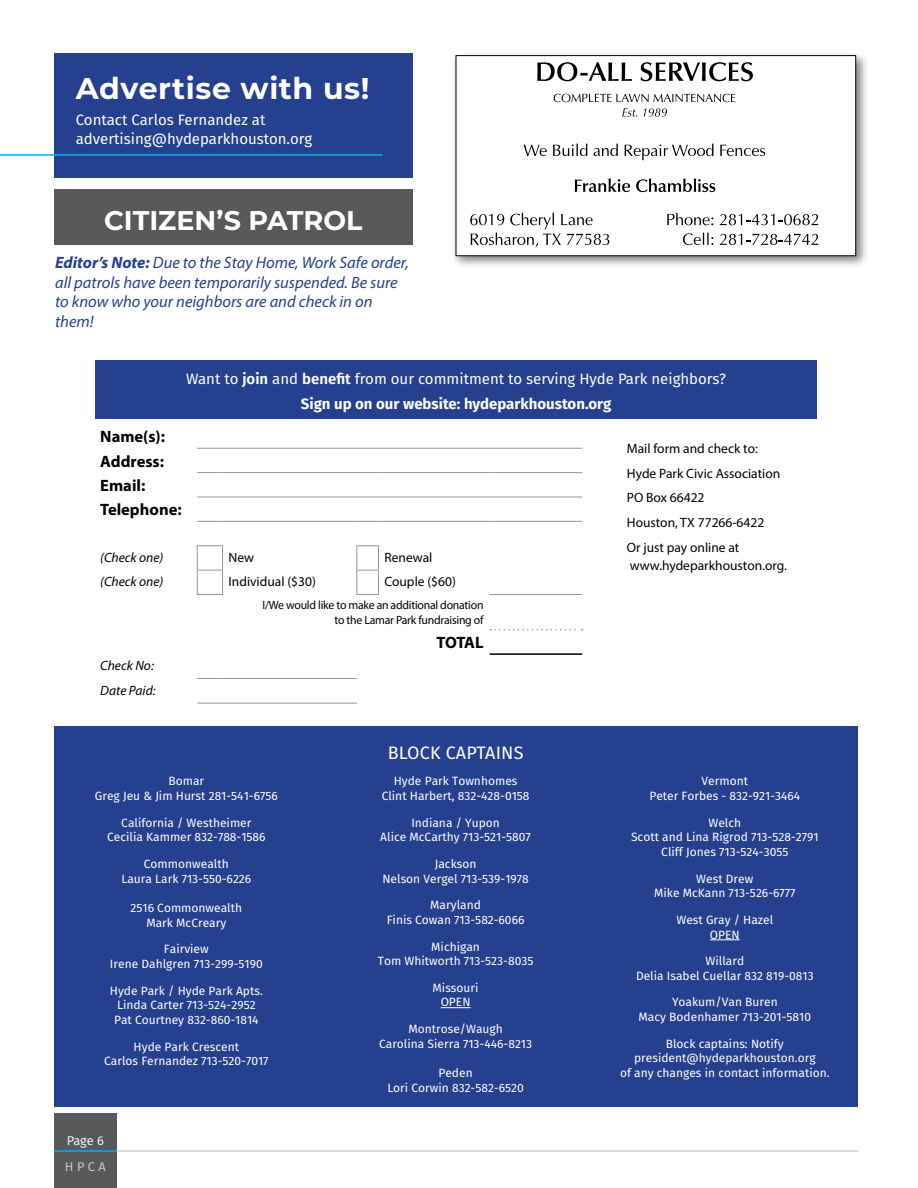
<style>
.page{position:relative;width:918px;height:1188px;background:#fff}
.page>*{position:absolute;margin:0;border:0;box-sizing:border-box;transform-origin:0 0}
.t1{font:700 30px "Montserrat";letter-spacing:.02em;color:#fff}
.t2{font:700 27px "Montserrat";color:#fff}
.t3{font:18px "Fira Sans";letter-spacing:.01em;color:#fff}
.t4{font:italic 16.5px/19.5px "Myriad Pro";color:#25408f}
.t5{font:700 16.5px/24.3px "Myriad Pro";color:#000}
.t6{font:15px/24.8px "Fira Sans";color:#fff;text-align:center}
.t7{font:13.5px/24.8px "Myriad Pro";color:#000}
.t8{font:italic 13.5px/24.5px "Myriad Pro";color:#000}
.t9{font:12.75px "Fira Sans";color:#f3f3f4}
.t10{font:12.75px "Fira Sans";color:#c5c7c9}
.t11{font:12px/14.7px "Fira Sans";color:#fff;text-align:center}
.t12{font:12px/14.2px "Myriad Pro";letter-spacing:-.02em;color:#000;text-align:right}
.s1{font-weight:700}
.s2{font-weight:600}
</style>
<div class="page">
<div style="left:54px;top:727px;width:803px;height:380px;background:#25408f"></div>
<hr style="left:441px;top:1007px;width:30px;height:1px;background:#fff">
<hr style="left:710px;top:940px;width:30px;height:1px;background:#fff">
<div style="left:95px;top:361px;width:722px;height:58px;background:#25408f"></div>
<svg style="left:197px;top:448px;width:26px;height:1px"></svg>
<hr style="left:223px;top:448px;width:134px;height:1px;background:#939598">
<svg style="left:357px;top:448px;width:21px;height:1px"></svg>
<hr style="left:378px;top:448px;width:112px;height:1px;background:#939598">
<hr style="left:490px;top:448px;width:92px;height:1px;background:#939598">
<svg style="left:197px;top:472px;width:26px;height:1px"></svg>
<hr style="left:223px;top:472px;width:134px;height:1px;background:#939598">
<svg style="left:357px;top:472px;width:21px;height:1px"></svg>
<hr style="left:378px;top:472px;width:112px;height:1px;background:#939598">
<hr style="left:490px;top:472px;width:92px;height:1px;background:#939598">
<svg style="left:197px;top:497px;width:26px;height:1px"></svg>
<hr style="left:223px;top:497px;width:134px;height:1px;background:#939598">
<svg style="left:357px;top:497px;width:21px;height:1px"></svg>
<hr style="left:378px;top:497px;width:112px;height:1px;background:#939598">
<hr style="left:490px;top:497px;width:92px;height:1px;background:#939598">
<svg style="left:197px;top:521px;width:26px;height:1px"></svg>
<hr style="left:223px;top:521px;width:134px;height:1px;background:#939598">
<svg style="left:357px;top:521px;width:21px;height:1px"></svg>
<hr style="left:378px;top:521px;width:112px;height:1px;background:#939598">
<hr style="left:490px;top:521px;width:92px;height:1px;background:#939598">
<hr style="left:490px;top:594px;width:92px;height:1px;background:#939598">
<svg style="left:490px;top:629px;width:92px;height:1px"></svg>
<hr style="left:490px;top:653px;width:92px;height:2px;background:#000">
<svg style="left:197px;top:545px;width:26px;height:50px"></svg>
<svg style="left:356px;top:545px;width:23px;height:50px"></svg>
<svg style="left:197px;top:678px;width:26px;height:1px"></svg>
<hr style="left:223px;top:678px;width:134px;height:1px;background:#939598">
<svg style="left:197px;top:703px;width:26px;height:1px"></svg>
<hr style="left:223px;top:703px;width:134px;height:1px;background:#939598">
<div style="left:452px;top:51px;width:417px;height:218px;background:#000;opacity:.5"></div>
<div style="left:456px;top:56px;width:400px;height:200px;background:#fff"></div>
<svg style="left:537px;top:62px;width:95px;height:19px"></svg>
<svg style="left:640px;top:62px;width:113px;height:19px"></svg>
<svg style="left:554px;top:94px;width:181px;height:8px"></svg>
<svg style="left:622px;top:108px;width:15px;height:9px"></svg>
<svg style="left:644px;top:108px;width:23px;height:9px"></svg>
<svg style="left:524px;top:145px;width:23px;height:11px"></svg>
<svg style="left:553px;top:144px;width:34px;height:12px"></svg>
<svg style="left:593px;top:144px;width:25px;height:12px"></svg>
<svg style="left:625px;top:144px;width:88px;height:16px"></svg>
<svg style="left:720px;top:145px;width:45px;height:11px"></svg>
<svg style="left:575px;top:179px;width:55px;height:13px"></svg>
<svg style="left:636px;top:179px;width:79px;height:13px"></svg>
<svg style="left:667px;top:213px;width:46px;height:12px"></svg>
<svg style="left:720px;top:214px;width:98px;height:11px"></svg>
<svg style="left:470px;top:213px;width:139px;height:35px"></svg>
<svg style="left:683px;top:233px;width:30px;height:12px"></svg>
<svg style="left:720px;top:234px;width:98px;height:11px"></svg>
<div style="left:456px;top:55px;width:400px;height:201px;border:1px solid #000"></div>
<div style="left:54px;top:1113px;width:63px;height:75px;background:#58595b"></div>
<hr style="left:54px;top:1150px;width:63px;height:2px;background:#00aeef">
<hr style="left:117px;top:1150px;width:742px;height:2px;background:#d1d3d4">
<div style="left:54px;top:53px;width:359px;height:125px;background:#25408f"></div>
<hr style="left:0;top:154px;width:382px;height:2px;background:#00aeef">
<div style="left:54px;top:189px;width:359px;height:55px;background:#58595b"></div>
<h1 class="t1" style="left:76px;top:66px;width:295px">Advertise with us!</h1>
<p class="t6" style="left:76px;top:110px;width:238px;line-height:19.5px;text-align:left">Contact Carlos Fernandez at advertising@hydeparkhouston.org</p>
<h2 class="t2" style="left:104px;top:201px;width:260px">CITIZEN’S PATROL</h2>
<h3 class="t4" style="left:55px;top:253px;width:355px"><span class="s1">Editor’s Note:</span> Due to the Stay Home, Work Safe order, all patrols have been temporarily suspended. Be sure to know who your neighbors are and check in on them!</h3>
<p class="t6" style="left:186px;top:366px;width:541px">Want to <span class="s2">join</span> and <span class="s2">benefit</span> from our commitment to serving Hyde Park neighbors?<br><span class="s1">Sign up on our website: hydeparkhouston.org</span></p>
<h3 class="t5" style="left:100px;top:424px;width:83px">Name(s):<br>Address:<br>Email:<br>Telephone:</h3>
<p class="t8" style="left:100px;top:545px;width:65px">(Check one)</p>
<p class="t7" style="left:229px;top:545px;width:27px">New</p>
<p class="t7" style="left:384px;top:545px;width:49px">Renewal</p>
<p class="t8" style="left:100px;top:569px;width:65px">(Check one)</p>
<p class="t7" style="left:229px;top:569px;width:89px">Individual ($30)</p>
<p class="t7" style="left:384px;top:569px;width:73px">Couple ($60)</p>
<p class="t12" style="left:263px;top:598px;width:222px">I/We would like to make an additional donation to the Lamar Park fundraising of</p>
<h3 class="t5" style="left:437px;top:630px;width:49px">TOTAL</h3>
<p class="t8" style="left:100px;top:653px;width:57px">Check No:<br>Date Paid:</p>
<p class="t11" style="left:95px;top:774px;width:184px">Bomar<br>Greg Jeu &amp; Jim Hurst 281-541-6756</p>
<p class="t11" style="left:107px;top:815px;width:160px">California / Westheimer<br>Cecilia Kammer 832-788-1586</p>
<p class="t11" style="left:121px;top:856px;width:131px">Commonwealth<br>Laura Lark 713-550-6226</p>
<p class="t11" style="left:131px;top:900px;width:113px">2516 Commonwealth<br>Mark McCreary</p>
<p class="t11" style="left:110px;top:941px;width:154px">Fairview<br>Irene Dahlgren 713-299-5190</p>
<p class="t11" style="left:110px;top:983px;width:155px">Hyde Park / Hyde Park Apts.<br>Linda Carter 713-524-2952<br>Pat Courtney 832-860-1814</p>
<p class="t11" style="left:104px;top:1039px;width:166px">Hyde Park Crescent<br>Carlos Fernandez 713-520-7017</p>
<p class="t9" style="left:67px;top:1131px;width:39px">Page 6</p>
<p class="t10" style="left:65px;top:1157px;width:42px">HPCA</p>
<h3 class="t3" style="left:388px;top:739px;width:137px">BLOCK CAPTAINS</h3>
<p class="t11" style="left:382px;top:774px;width:149px">Hyde Park Townhomes<br>Clint Harbert, 832-428-0158</p>
<p class="t11" style="left:380px;top:815px;width:152px">Indiana / Yupon<br>Alice McCarthy 713-521-5807</p>
<p class="t11" style="left:382px;top:856px;width:148px">Jackson<br>Nelson Vergel 713-539-1978</p>
<p class="t11" style="left:387px;top:897px;width:139px">Maryland<br>Finis Cowan 713-582-6066</p>
<p class="t11" style="left:378px;top:939px;width:157px">Michigan<br>Tom Whitworth 713-523-8035</p>
<p class="t11" style="left:433px;top:980px;width:47px">Missouri<br>OPEN</p>
<p class="t11" style="left:379px;top:1021px;width:155px">Montrose/Waugh<br>Carolina Sierra 713-446-8213</p>
<p class="t11" style="left:387px;top:1065px;width:138px">Peden<br>Lori Corwin 832-582-6520</p>
<p class="t7" style="left:627px;top:436px;width:155px">Mail form and check to:<br>Hyde Park Civic Association<br>PO Box 66422<br>Houston, TX 77266-6422<br>Or just pay online at</p>
<p class="t7" style="left:630px;top:553px;width:159px">www.hydeparkhouston.org.</p>
<p class="t11" style="left:649px;top:774px;width:152px">Vermont<br>Peter Forbes - 832-921-3464</p>
<p class="t11" style="left:631px;top:815px;width:189px">Welch<br>Scott and Lina Rigrod 713-528-2791<br>Cliff Jones 713-524-3055</p>
<p class="t11" style="left:654px;top:871px;width:143px">West Drew<br>Mike McKann 713-526-6777</p>
<p class="t11" style="left:676px;top:912px;width:98px">West Gray / Hazel<br>OPEN</p>
<p class="t11" style="left:636px;top:953px;width:179px">Willard<br>Delia Isabel Cuellar 832 819-0813</p>
<p class="t11" style="left:639px;top:995px;width:174px">Yoakum/Van Buren<br>Macy Bodenhamer 713-201-5810</p>
<p class="t11" style="left:620px;top:1036px;width:211px">Block captains: Notify president@hydeparkhouston.org<br>of any changes in contact information.</p>
</div>
